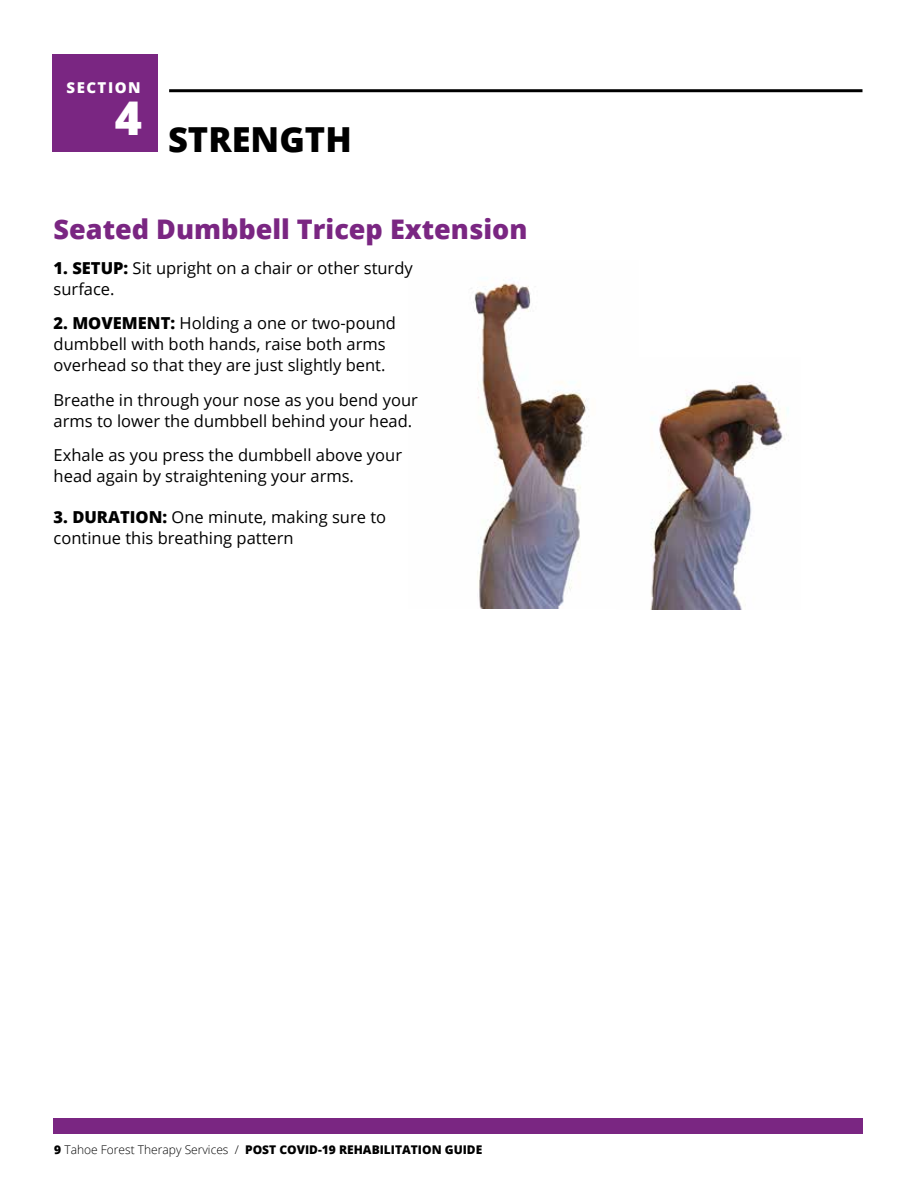
<style>
.page{position:relative;width:918px;height:1188px;background:#fff}
.page>*{position:absolute;margin:0;border:0;box-sizing:border-box;transform-origin:0 0}
.t1{font:800 46.5px "Open Sans";color:#fff}
.t2{font:800 34.5px "Open Sans";color:#000}
.t3{font:800 27px "Open Sans";color:#7a2682}
.t4{font:16.5px/21px "Open Sans";color:#000}
.t5{font:800 15px "Open Sans";letter-spacing:.1em;color:#fff}
.t6{font:800 12px "Open Sans";color:#000}
.s1{font-weight:800}
.s2{font-weight:300}
</style>
<div class="page">
<hr style="left:169px;top:89px;width:693px;height:3px;background:#000">
<div style="left:52px;top:54px;width:106px;height:97px;background:#7a2682"></div>
<div style="left:54px;top:1118px;width:809px;height:16px;background:#7a2682"></div>
<img style="left:471px;top:283px;width:116px;height:326px">
<img style="left:650px;top:382px;width:139px;height:228px">
<p class="t5" style="left:67px;top:76px;width:76px">SECTION</p>
<h1 class="t1" style="left:115px;top:83px;width:29px">4</h1>
<h2 class="t2" style="left:168px;top:113px;width:185px">STRENGTH</h2>
<h3 class="t3" style="left:54px;top:208px;width:475px">Seated Dumbbell Tricep Extension</h3>
<p class="t4" style="left:54px;top:257px;width:361px"><span class="s1">1. SETUP:</span> Sit upright on a chair or other sturdy surface.</p>
<p class="t4" style="left:54px;top:312px;width:344px"><span class="s1">2. MOVEMENT:</span> Holding a one or two-pound dumbbell with both hands, raise both arms overhead so that they are just slightly bent.</p>
<p class="t4" style="left:54px;top:389px;width:366px">Breathe in through your nose as you bend your arms to lower the dumbbell behind your head.</p>
<p class="t4" style="left:54px;top:444px;width:350px">Exhale as you press the dumbbell above your head again by straightening your arms.</p>
<p class="t4" style="left:54px;top:506px;width:334px"><span class="s1">3. DURATION:</span> One minute, making sure to continue this breathing pattern</p>
<p class="t6" style="left:54px;top:1141px;width:430px">9 <span class="s2">Tahoe Forest Therapy Services /</span> POST COVID-19 REHABILITATION GUIDE</p>
</div>
